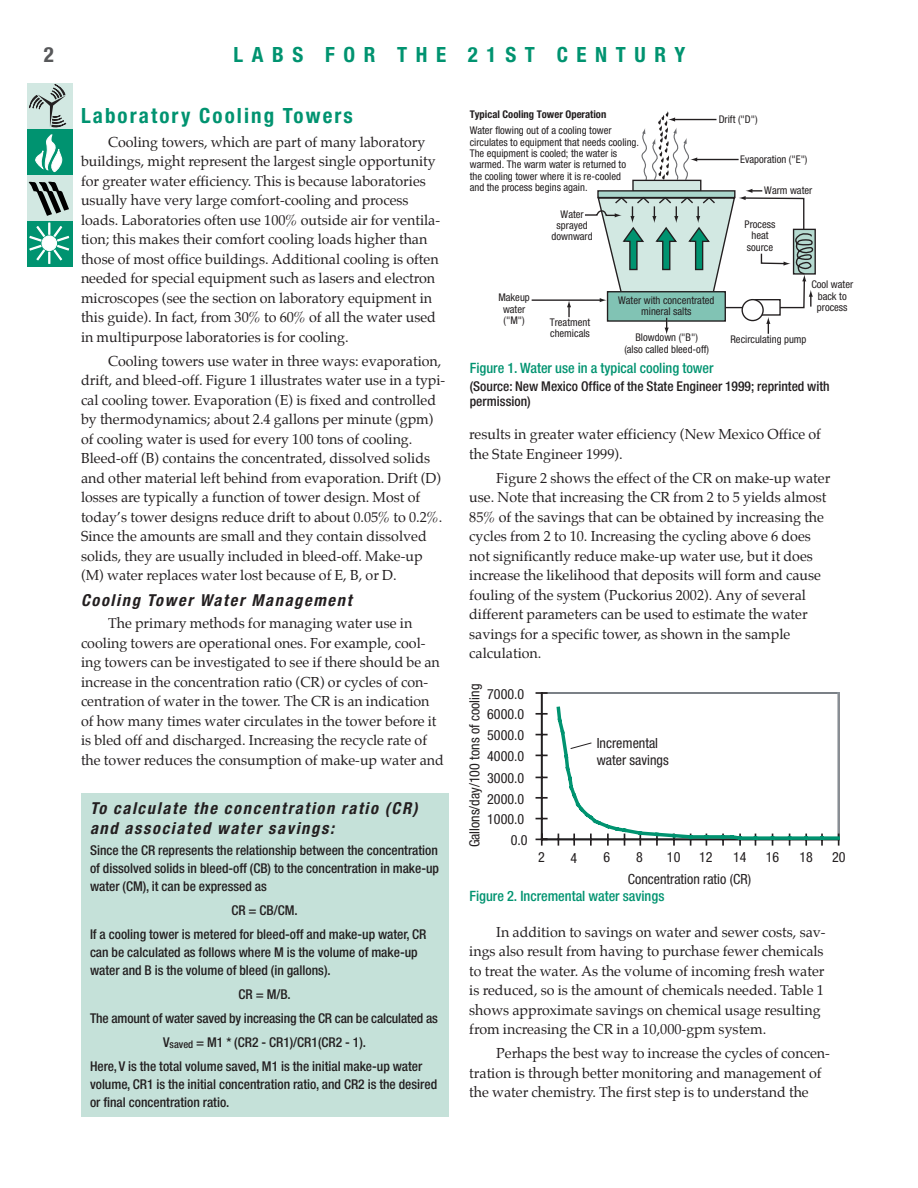
<style>
.page{position:relative;width:918px;height:1188px;background:#fff}
.page>*{position:absolute;margin:0;border:0;box-sizing:border-box;transform-origin:0 0}
.subhd_1{font:700 condensed 21px "Helvetica Neue LT Std";letter-spacing:.1em;color:#009370}
.header-LAB_21st_C{font:700 condensed 21px "Helvetica Neue LT Std";letter-spacing:.41em;color:#009370}
.page_numbers{font:700 condensed 21px "Helvetica Neue LT Std";color:#57585a}
.subhd_2{font:italic 700 condensed 16.5px/19.5px "Helvetica Neue LT Std";letter-spacing:.1em;color:#231f20}
.body_text{font:14.25px/19.5px "Palatino";color:#231f20}
.t1{font:500 condensed 14.25px "Helvetica Neue LT Std";color:#009370}
.t2{font:condensed 13.95px/17.2px "Helvetica Neue LT Std";color:#231f20}
.sidebr_text-1{font:500 condensed 13.5px/18px "Helvetica Neue LT Std";color:#231f20}
.caption_Source{font:500 condensed 13.5px/15px "Helvetica Neue LT Std";color:#231f20}
.t3{font:condensed 10.65px/11.4px "Helvetica Neue LT Std";color:#231f20;text-align:center}
.s1{font-weight:700}
</style>
<div class="page">
<div style="left:27px;top:83px;width:46px;height:46px;background:#d2e8e2"></div>
<div style="left:27px;top:129px;width:46px;height:46px;background:#009370"></div>
<div style="left:27px;top:175px;width:46px;height:46px;background:#d2e8e2"></div>
<div style="left:27px;top:221px;width:46px;height:46px;background:#009370"></div>
<svg style="left:28px;top:182px;width:41px;height:34px"></svg>
<svg style="left:29px;top:223px;width:41px;height:41px"></svg>
<svg style="left:29px;top:84px;width:38px;height:88px"></svg>
<div style="left:633px;top:180px;width:68px;height:11px;background:#d2e8e2"></div>
<div style="left:632px;top:180px;width:69px;height:12px;border:1px solid #231f20"></div>
<div style="left:608px;top:292px;width:117px;height:29px;background:#81c3b4"></div>
<div style="left:607px;top:291px;width:119px;height:31px;border:1px solid #231f20"></div>
<div style="left:793px;top:229px;width:23px;height:46px;border:1px solid #231f20"></div>
<div style="left:751px;top:299px;width:30px;height:17px;border:1px solid #231f20"></div>
<div style="left:742px;top:300px;width:21px;height:21px;background:#fff;border-radius:50%"></div>
<div style="left:742px;top:299px;width:22px;height:22px;border:1px solid #231f20;border-radius:50%"></div>
<hr style="left:532px;top:299px;width:69px;height:2px;background:#231f20">
<svg style="left:567px;top:300px;width:4px;height:17px"></svg>
<hr style="left:674px;top:119px;width:43px;height:1px;background:#231f20">
<hr style="left:696px;top:159px;width:43px;height:1px;background:#231f20">
<svg style="left:766px;top:317px;width:4px;height:17px"></svg>
<svg style="left:665px;top:318px;width:4px;height:17px"></svg>
<svg style="left:584px;top:189px;width:231px;height:120px"></svg>
<svg style="left:640px;top:111px;width:57px;height:70px"></svg>
<div style="left:81px;top:794px;width:367px;height:323px;background:#c5e1d9"></div>
<hr style="left:542px;top:692px;width:297px;height:2px;background:#878f96">
<hr style="left:838px;top:693px;width:1px;height:146px;background:#878f96">
<hr style="left:541px;top:693px;width:2px;height:146px;background:#231f20">
<svg style="left:536px;top:797px;width:11px;height:2px"></svg>
<svg style="left:536px;top:713px;width:11px;height:2px"></svg>
<svg style="left:536px;top:692px;width:11px;height:2px"></svg>
<hr style="left:542px;top:839px;width:297px;height:1px;background:#231f20">
<svg style="left:536px;top:834px;width:11px;height:11px"></svg>
<svg style="left:555px;top:705px;width:285px;height:140px"></svg>
<p class="page_numbers" style="left:44px;top:42px;width:12px">2</p>
<p class="header-LAB_21st_C" style="left:234px;top:42px;width:453px">LABS FOR THE 21ST CENTURY</p>
<p class="subhd_1" style="left:81px;top:103px;width:273px">Laboratory Cooling Towers</p>
<p class="body_text" style="left:81px;top:134px;width:361px;text-indent:27px">Cooling towers, which are part of many laboratory buildings, might represent the largest single opportunity for greater water efficiency. This is because laboratories usually have very large comfort-cooling and process loads. Laboratories often use 100% outside air for ventila&shy;tion; this makes their comfort cooling loads higher than those of most office buildings. Additional cooling is often needed for special equipment such as lasers and electron microscopes (see the section on laboratory equipment in this guide). In fact, from 30% to 60% of all the water used in multipurpose laboratories is for cooling.</p>
<p class="body_text" style="left:81px;top:353px;width:366px;text-indent:27px">Cooling towers use water in three ways: evaporation, drift, and bleed-off. Figure 1 illustrates water use in a typi&shy;cal cooling tower. Evaporation (E) is fixed and controlled by thermodynamics; about 2.4 gallons per minute (gpm) of cooling water is used for every 100 tons of cooling.<br>Bleed-off (B) contains the concentrated, dissolved solids and other material left behind from evaporation. Drift (D) losses are typically a function of tower design. Most of today’s tower designs reduce drift to about 0.05% to 0.2%.<br>Since the amounts are small and they contain dissolved solids, they are usually included in bleed-off. Make-up (M) water replaces water lost because of E, B, or D.</p>
<p class="subhd_2" style="left:81px;top:591px;width:272px">Cooling Tower Water Management</p>
<p class="body_text" style="left:81px;top:615px;width:364px;text-indent:27px">The primary methods for managing water use in cooling towers are operational ones. For example, cool&shy;ing towers can be investigated to see if there should be an increase in the concentration ratio (CR) or cycles of con&shy;centration of water in the tower. The CR is an indication of how many times water circulates in the tower before it is bled off and discharged. Increasing the recycle rate of the tower reduces the consumption of make-up water and</p>
<p class="subhd_2" style="left:90px;top:799px;width:329px">To calculate the concentration ratio (CR) and associated water savings:</p>
<p class="sidebr_text-1" style="left:90px;top:841px;width:351px;text-align:justify">Since the CR represents the relationship between the concentration of dissolved solids in bleed-off (CB) to the concentration in make-up water (CM), it can be expressed as</p>
<p class="sidebr_text-1" style="left:231px;top:901px;width:68px">CR = CB/CM.</p>
<p class="sidebr_text-1" style="left:90px;top:925px;width:338px">If a cooling tower is metered for bleed-off and make-up water, CR can be calculated as follows where M is the volume of make-up water and B is the volume of bleed (in gallons).</p>
<p class="sidebr_text-1" style="left:239px;top:985px;width:54px">CR = M/B.</p>
<p class="sidebr_text-1" style="left:90px;top:1009px;width:350px">The amount of water saved by increasing the CR can be calculated as</p>
<p class="sidebr_text-1" style="left:163px;top:1033px;width:204px">V<sub>saved</sub> = M1 * (CR2 - CR1)/CR1(CR2 - 1).</p>
<p class="sidebr_text-1" style="left:90px;top:1057px;width:349px">Here, V is the total volume saved, M1 is the initial make-up water volume, CR1 is the initial concentration ratio, and CR2 is the desired or final concentration ratio.</p>
<p class="t3" style="left:470px;top:106px;width:143px;line-height:15.9px;text-align:left"><span class="s1">Typical Cooling Tower Operation<br></span>Water flowing out of a cooling tower</p>
<p class="t3" style="left:470px;top:136px;width:171px;text-align:left">circulates to equipment that needs cooling.<br>The equipment is cooled; the water is warmed. The warm water is returned to the cooling tower where it is re-cooled<br>and the process begins again.</p>
<p class="t3" style="left:719px;top:114px;width:40px">Drift ("D")</p>
<p class="t3" style="left:740px;top:154px;width:69px">Evaporation ("E")</p>
<p class="t3" style="left:764px;top:185px;width:49px">Warm water</p>
<p class="t3" style="left:745px;top:218px;width:32px">Process heat source</p>
<p class="t3" style="left:811px;top:279px;width:43px">Cool water back to process</p>
<p class="t3" style="left:552px;top:208px;width:43px">Water sprayed downward</p>
<p class="t3" style="left:498px;top:292px;width:33px">Makeup water ("M")</p>
<p class="t3" style="left:618px;top:294px;width:98px">Water with concentrated mineral salts</p>
<p class="t3" style="left:550px;top:316px;width:42px;text-align:left">Treatment chemicals</p>
<p class="t3" style="left:635px;top:332px;width:64px">Blowdown ("B")</p>
<p class="t3" style="left:730px;top:334px;width:78px">Recirculating pump</p>
<p class="t3" style="left:624px;top:343px;width:86px">(also called bleed-off)</p>
<p class="t1" style="left:470px;top:359px;width:245px">Figure 1. Water use in a typical cooling tower</p>
<p class="caption_Source" style="left:470px;top:378px;width:362px">(Source: New Mexico Office of the State Engineer 1999; reprinted with permission)</p>
<p class="body_text" style="left:469px;top:426px;width:353px">results in greater water efficiency (New Mexico Office of the State Engineer 1999).</p>
<p class="body_text" style="left:469px;top:469px;width:363px;text-indent:27px">Figure 2 shows the effect of the CR on make-up water use. Note that increasing the CR from 2 to 5 yields almost 85% of the savings that can be obtained by increasing the cycles from 2 to 10. Increasing the cycling above 6 does not significantly reduce make-up water use, but it does increase the likelihood that deposits will form and cause fouling of the system (Puckorius 2002). Any of several different parameters can be used to estimate the water savings for a specific tower, as shown in the sample calculation.</p>
<p class="t2" style="left:466px;top:847px;width:165px;rotate:-90deg">Gallons/day/100 tons of cooling</p>
<p class="t2" style="left:487px;top:685px;width:39px">7000.0</p>
<p class="t2" style="left:487px;top:706px;width:39px">6000.0</p>
<p class="t2" style="left:487px;top:726px;width:39px">5000.0</p>
<p class="t2" style="left:487px;top:747px;width:39px">4000.0</p>
<p class="t2" style="left:487px;top:769px;width:39px">3000.0</p>
<p class="t2" style="left:487px;top:790px;width:39px">2000.0</p>
<p class="t2" style="left:487px;top:811px;width:39px">1000.0</p>
<p class="t2" style="left:511px;top:832px;width:18px">0.0</p>
<p class="t2" style="left:597px;top:734px;width:73px">Incremental water savings</p>
<p class="t2" style="left:538px;top:849px;width:8px">2</p>
<p class="t2" style="left:571px;top:849px;width:8px">4</p>
<p class="t2" style="left:604px;top:849px;width:8px">6</p>
<p class="t2" style="left:636px;top:849px;width:8px">8</p>
<p class="t2" style="left:667px;top:849px;width:15px">10</p>
<p class="t2" style="left:699px;top:849px;width:15px">12</p>
<p class="t2" style="left:733px;top:849px;width:15px">14</p>
<p class="t2" style="left:766px;top:849px;width:15px">16</p>
<p class="t2" style="left:799px;top:849px;width:15px">18</p>
<p class="t2" style="left:832px;top:849px;width:15px">20</p>
<p class="t2" style="left:628px;top:871px;width:125px">Concentration ratio (CR)</p>
<p class="t1" style="left:470px;top:887px;width:196px">Figure 2. Incremental water savings</p>
<p class="body_text" style="left:469px;top:923px;width:358px;text-indent:27px">In addition to savings on water and sewer costs, sav&shy;ings also result from having to purchase fewer chemicals to treat the water. As the volume of incoming fresh water is reduced, so is the amount of chemicals needed. Table 1 shows approximate savings on chemical usage resulting from increasing the CR in a 10,000-gpm system.</p>
<p class="body_text" style="left:469px;top:1045px;width:362px;text-indent:27px">Perhaps the best way to increase the cycles of concen&shy;tration is through better monitoring and management of the water chemistry. The first step is to understand the</p>
</div>
